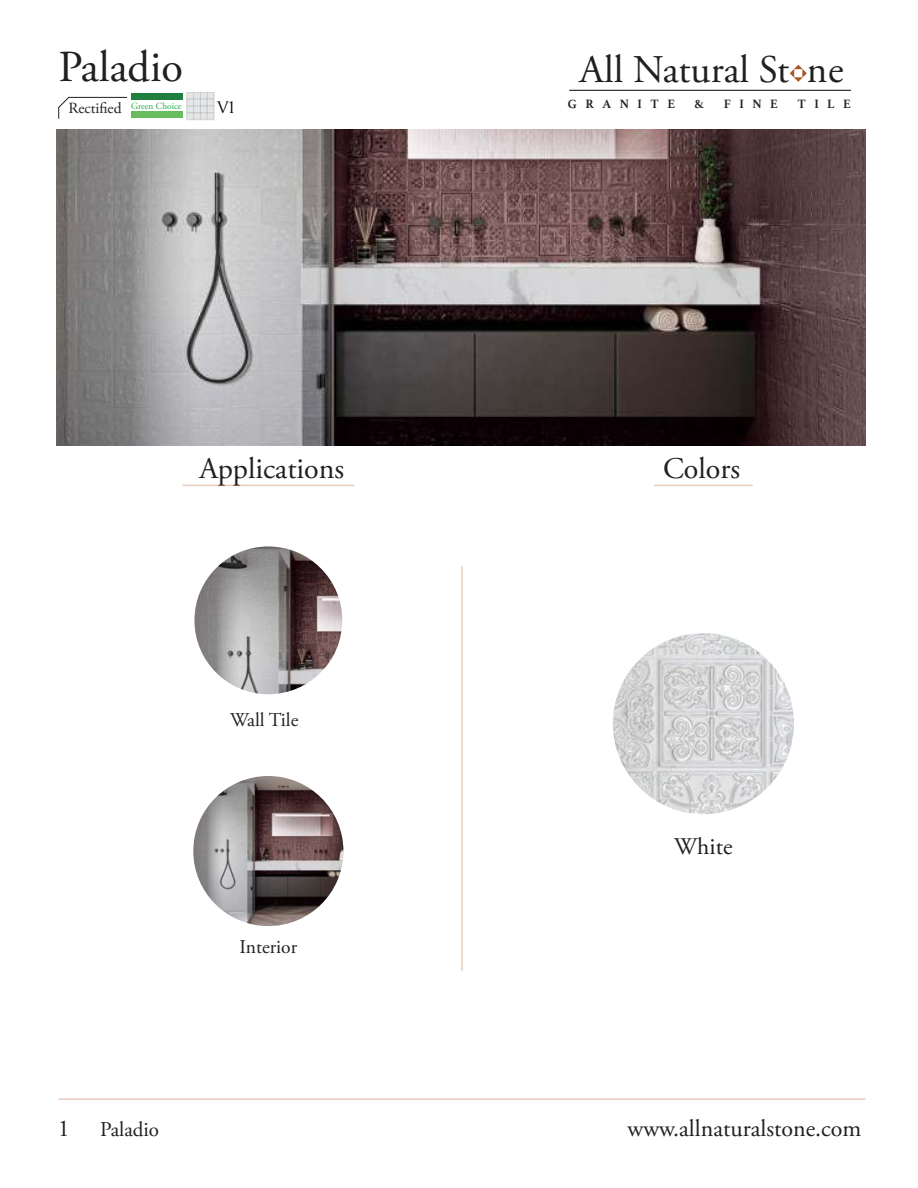
<style>
.page{position:relative;width:918px;height:1188px;background:#fff}
.page>*{position:absolute;margin:0;border:0;box-sizing:border-box;transform-origin:0 0}
.t1{font:44.25px "Adobe Garamond Pro";color:#221f1f}
.t2{font:39.15px "Adobe Garamond Pro";color:#221f1f}
.t3{font:30px "Adobe Garamond Pro";color:#221f1f}
.t4{font:24px "Adobe Garamond Pro";color:#221f1f}
.t5{font:23.85px "Adobe Garamond Pro";color:#221f1f}
.t6{font:21px "Adobe Garamond Pro";color:#221f1f}
.t7{font:19.5px "Adobe Garamond Pro";color:#221f1f}
.t8{font:15.6px "Trajan Pro 3";color:#020102}
.t9{font:700 12.75px "Athelas";letter-spacing:.665em;color:#221f1f}
.t10{font:9.45px "Adobe Garamond Pro";color:#21af4a}
.s1{font-size:15.6px;color:#221f1f}
</style>
<div class="page">
<img style="left:194px;top:546px;width:148px;height:148px;border-radius:74px">
<img style="left:193px;top:776px;width:150px;height:150px;border-radius:75px">
<hr style="left:182px;top:485px;width:172px;height:1px;background:#aa5625">
<hr style="left:58px;top:1098px;width:808px;height:2px;background:#aa5625">
<hr style="left:461px;top:566px;width:2px;height:405px;background:#aa5625">
<hr style="left:654px;top:485px;width:99px;height:1px;background:#aa5625">
<img style="left:613px;top:633px;width:181px;height:181px;border-radius:91px">
<img style="left:57px;top:129px;width:808px;height:317px">
<hr style="left:569px;top:90px;width:282px;height:1px;background:#221f1f">
<svg style="left:790px;top:65px;width:17px;height:17px"></svg>
<svg style="left:58px;top:96px;width:12px;height:23px"></svg>
<hr style="left:69px;top:97px;width:58px;height:1px;background:#221f1f">
<img style="left:186px;top:92px;width:28px;height:28px">
<div style="left:131px;top:111px;width:51px;height:7px;background:#67bc5e"></div>
<div style="left:131px;top:93px;width:51px;height:7px;background:#207f3f"></div>
<h1 class="t1" style="left:58px;top:49px;width:126px">Paladio</h1>
<h2 class="t2" style="left:580px;top:54px;width:265px">All Natural St ne</h2>
<p class="t10" style="left:69px;top:103px;width:115px"><span class="s1">Rectified</span> Green Choice</p>
<p class="t8" style="left:217px;top:98px;width:19px">V1</p>
<p class="t9" style="left:568px;top:97px;width:109px">GRANITE</p>
<p class="t9" style="left:695px;top:97px;width:11px">&amp;</p>
<p class="t9" style="left:724px;top:97px;width:56px">FINE</p>
<p class="t9" style="left:798px;top:97px;width:55px">TILE</p>
<p class="t3" style="left:199px;top:456px;width:146px">Applications</p>
<p class="t3" style="left:663px;top:456px;width:79px">Colors</p>
<p class="t7" style="left:230px;top:713px;width:70px">Wall Tile</p>
<p class="t4" style="left:58px;top:1118px;width:13px">1</p>
<p class="t6" style="left:100px;top:1121px;width:61px">Paladio</p>
<p class="t7" style="left:239px;top:939px;width:59px">Interior</p>
<p class="t5" style="left:674px;top:837px;width:60px">White</p>
<p class="t4" style="left:628px;top:1118px;width:235px">www.allnaturalstone.com</p>
</div>
